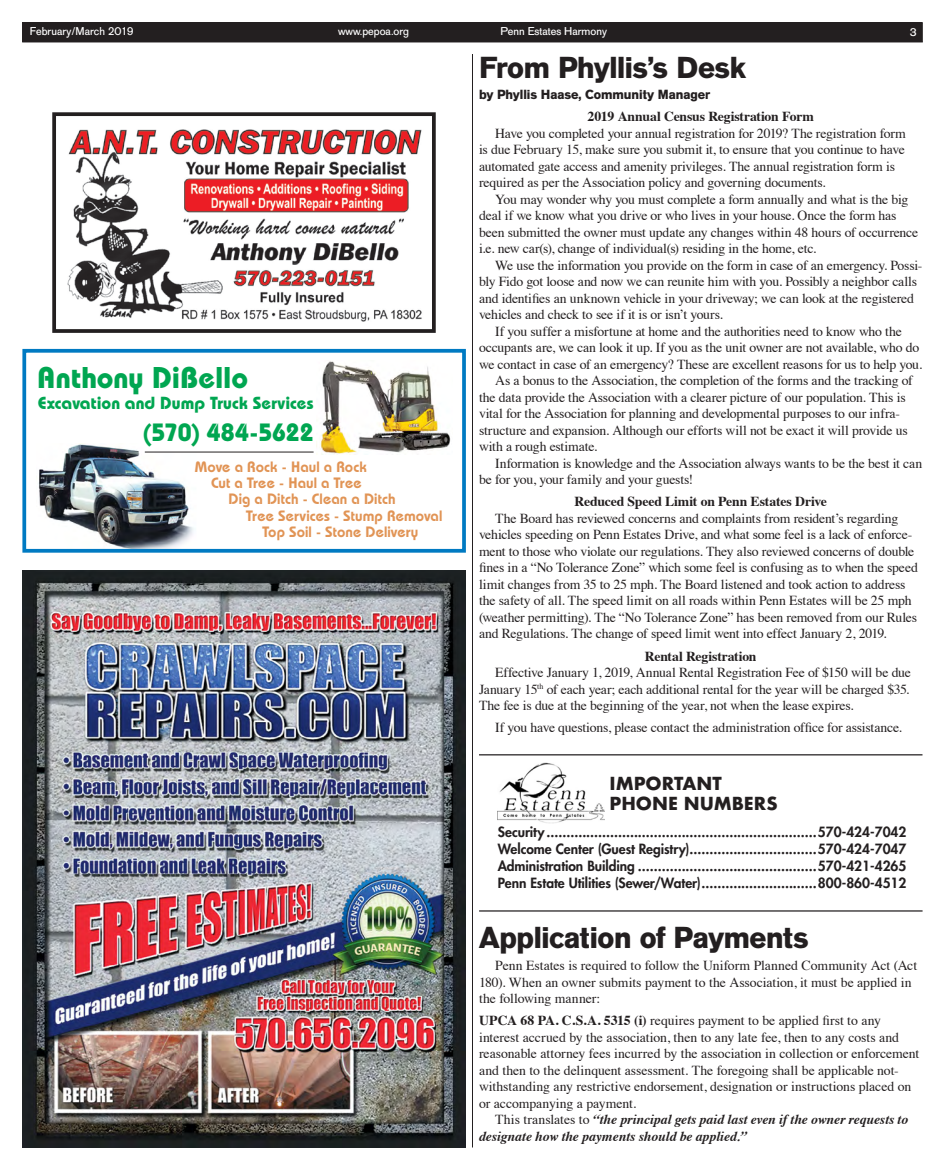
<style>
.page{position:relative;width:945px;height:1170px;background:#fff}
.page>*{position:absolute;margin:0;border:0;box-sizing:border-box;transform-origin:0 0}
.t1{font:700 30px "AG Old Face";letter-spacing:-.015em;color:#231f20}
.t2{font:700 30px "Bauhaus";color:#00a651}
.t3{font:700 25px "Bauhaus";letter-spacing:-.005em;color:#00a651}
.t4{font:700 17.5px "Bauhaus";letter-spacing:.005em;color:#00a651}
.t5{font:700 17.5px/20px "Futura";letter-spacing:-.005em;color:#231f20}
.t6{font:600 15px "Bauhaus";letter-spacing:.005em;color:#e19455}
.t7{font:13.75px/16.5px "Times";letter-spacing:-.015em;color:#231f20}
.t8{font:800 13.75px/16.9px "Futura";color:#231f20;text-align:justify}
.t9{font:italic 700 13.75px/16.5px "Times";letter-spacing:-.005em;color:#231f20}
.t10{font:700 13.75px "Times";letter-spacing:-.015em;color:#231f20}
.t11{font:700 13.12px "AG Old Face";letter-spacing:-.005em;color:#231f20}
.t12{font:11.25px "AG Old Face";color:#fff}
.s1{font-weight:700}
.s2{font-weight:400;font-style:normal}
</style>
<div class="page">
<div style="left:23px;top:23px;width:899px;height:19px;background:#231f20"></div>
<div style="left:22px;top:22px;width:900px;height:20px;border:1px solid #231f20"></div>
<hr style="left:472px;top:54px;width:1px;height:1094px;background:#231f20">
<img style="left:22px;top:571px;width:444px;height:576px">
<img style="left:67px;top:129px;width:355px;height:193px">
<div style="left:52px;top:112px;width:384px;height:221px;border:4px solid #231f20"></div>
<img style="left:38px;top:444px;width:164px;height:104px">
<div style="left:22px;top:349px;width:444px;height:204px;border:4px solid #007ac2"></div>
<img style="left:320px;top:361px;width:131px;height:94px">
<hr style="left:145px;top:452px;width:169px;height:1px;background:#231f20">
<hr style="left:479px;top:754px;width:443px;height:1px;background:#231f20">
<img style="left:497px;top:762px;width:107px;height:61px">
<hr style="left:479px;top:910px;width:443px;height:2px;background:#231f20">
<p class="t12" style="left:30px;top:25px;width:105px">February/March 2019</p>
<p class="t12" style="left:338px;top:25px;width:73px">www.pepoa.org</p>
<p class="t12" style="left:501px;top:25px;width:108px">Penn Estates Harmony</p>
<p class="t12" style="left:910px;top:25px;width:9px">3</p>
<h1 class="t2" style="left:37px;top:359px;width:212px">Anthony DiBello</h1>
<p class="t4" style="left:38px;top:392px;width:277px">Excavation and Dump Truck Services</p>
<h2 class="t3" style="left:143px;top:417px;width:172px">(570) 484-5622</h2>
<p class="t6" style="left:195px;top:458px;width:174px">Move a Rock - Haul a Rock</p>
<p class="t6" style="left:211px;top:474px;width:152px">Cut a Tree - Haul a Tree</p>
<p class="t6" style="left:229px;top:490px;width:168px">Dig a Ditch - Clean a Ditch</p>
<p class="t6" style="left:246px;top:506px;width:198px">Tree Services - Stump Removal</p>
<p class="t6" style="left:262px;top:523px;width:158px">Top Soil - Stone Delivery</p>
<h1 class="t1" style="left:479px;top:49px;width:268px">From Phyllis’s Desk</h1>
<p class="t11" style="left:479px;top:87px;width:233px">by Phyllis Haase, Community Manager</p>
<p class="t10" style="left:588px;top:103px;width:228px">2019 Annual Census Registration Form</p>
<p class="t7" style="left:479px;top:124px;width:428px;text-indent:16px">Have you completed your annual registration for 2019? The registration form is due February 15, make sure you submit it, to ensure that you continue to have automated gate access and amenity privileges. The annual registration form is required as per the Association policy and governing documents.</p>
<p class="t7" style="left:479px;top:190px;width:441px;text-indent:16px">You may wonder why you must complete a form annually and what is the big deal if we know what you drive or who lives in your house. Once the form has been submitted the owner must update any changes within 48 hours of occurrence i.e. new car(s), change of individual(s) residing in the home, etc.</p>
<p class="t7" style="left:479px;top:256px;width:445px;text-indent:16px">We use the information you provide on the form in case of an emergency. Possi&shy;bly Fido got loose and now we can reunite him with you. Possibly a neighbor calls and identifies an unknown vehicle in your driveway; we can look at the registered vehicles and check to see if it is or isn’t yours.</p>
<p class="t7" style="left:495px;top:322px;width:408px">If you suffer a misfortune at home and the authorities need to know who the</p>
<p class="t7" style="left:479px;top:338px;width:442px">occupants are, we can look it up. If you as the unit owner are not available, who do</p>
<p class="t7" style="left:479px;top:355px;width:445px">we contact in case of an emergency? These are excellent reasons for us to help you.</p>
<p class="t7" style="left:495px;top:371px;width:419px">As a bonus to the Association, the completion of the forms and the tracking of</p>
<p class="t7" style="left:479px;top:388px;width:428px">the data provide the Association with a clearer picture of our population. This is</p>
<p class="t7" style="left:479px;top:404px;width:423px">vital for the Association for planning and developmental purposes to our infra-</p>
<p class="t7" style="left:479px;top:421px;width:430px">structure and expansion. Although our efforts will not be exact it will provide us</p>
<p class="t7" style="left:479px;top:437px;width:120px">with a rough estimate.</p>
<p class="t7" style="left:495px;top:454px;width:428px">Information is knowledge and the Association always wants to be the best it can</p>
<p class="t7" style="left:479px;top:470px;width:216px">be for you, your family and your guests!</p>
<p class="t10" style="left:575px;top:489px;width:254px">Reduced Speed Limit on Penn Estates Drive</p>
<p class="t7" style="left:479px;top:509px;width:440px;text-indent:16px">The Board has reviewed concerns and complaints from resident’s regarding vehicles speeding on Penn Estates Drive, and what some feel is a lack of enforce&shy;ment to those who violate our regulations. They also reviewed concerns of double fines in a “No Tolerance Zone” which some feel is confusing as to when the speed limit changes from 35 to 25 mph. The Board listened and took action to address the safety of all. The speed limit on all roads within Penn Estates will be 25 mph (weather permitting). The “No Tolerance Zone” has been removed from our Rules and Regulations. The change of speed limit went into effect January 2, 2019.</p>
<p class="t10" style="left:645px;top:643px;width:113px">Rental Registration</p>
<p class="t7" style="left:479px;top:663px;width:434px;text-align:justify;text-indent:16px">Effective January 1, 2019, Annual Rental Registration Fee of $150 will be due January 15<sup>th</sup> of each year; each additional rental for the year will be charged $35.<br>The fee is due at the beginning of the year, not when the lease expires.</p>
<p class="t7" style="left:495px;top:718px;width:408px">If you have questions, please contact the administration office for assistance.</p>
<p class="t5" style="left:610px;top:773px;width:170px">IMPORTANT<br>PHONE NUMBERS</p>
<p class="t8" style="left:498px;top:823px;width:410px">Security ....................................................................570-424-7042<br>Welcome Center (Guest Registry)................................570-424-7047<br>Administration Building .............................................570-421-4265<br>Penn Estate Utilities (Sewer/Water).............................800-860-4512</p>
<h1 class="t1" style="left:479px;top:919px;width:331px">Application of Payments</h1>
<p class="t7" style="left:479px;top:956px;width:440px;text-indent:16px">Penn Estates is required to follow the Uniform Planned Community Act (Act<br>180). When an owner submits payment to the Association, it must be applied in the following manner:</p>
<p class="t7" style="left:479px;top:1011px;width:442px"><span class="s1">UPCA 68 PA. C.S.A. 5315 (i)</span> requires payment to be applied first to any interest accrued by the association, then to any late fee, then to any costs and reasonable attorney fees incurred by the association in collection or enforcement and then to the delinquent assessment. The foregoing shall be applicable not&shy;withstanding any restrictive endorsement, designation or instructions placed on or accompanying a payment.</p>
<p class="t9" style="left:479px;top:1110px;width:431px;text-indent:16px"><span class="s2">This translates to</span> “the principal gets paid last even if the owner requests to designate how the payments should be applied.”</p>
</div>
